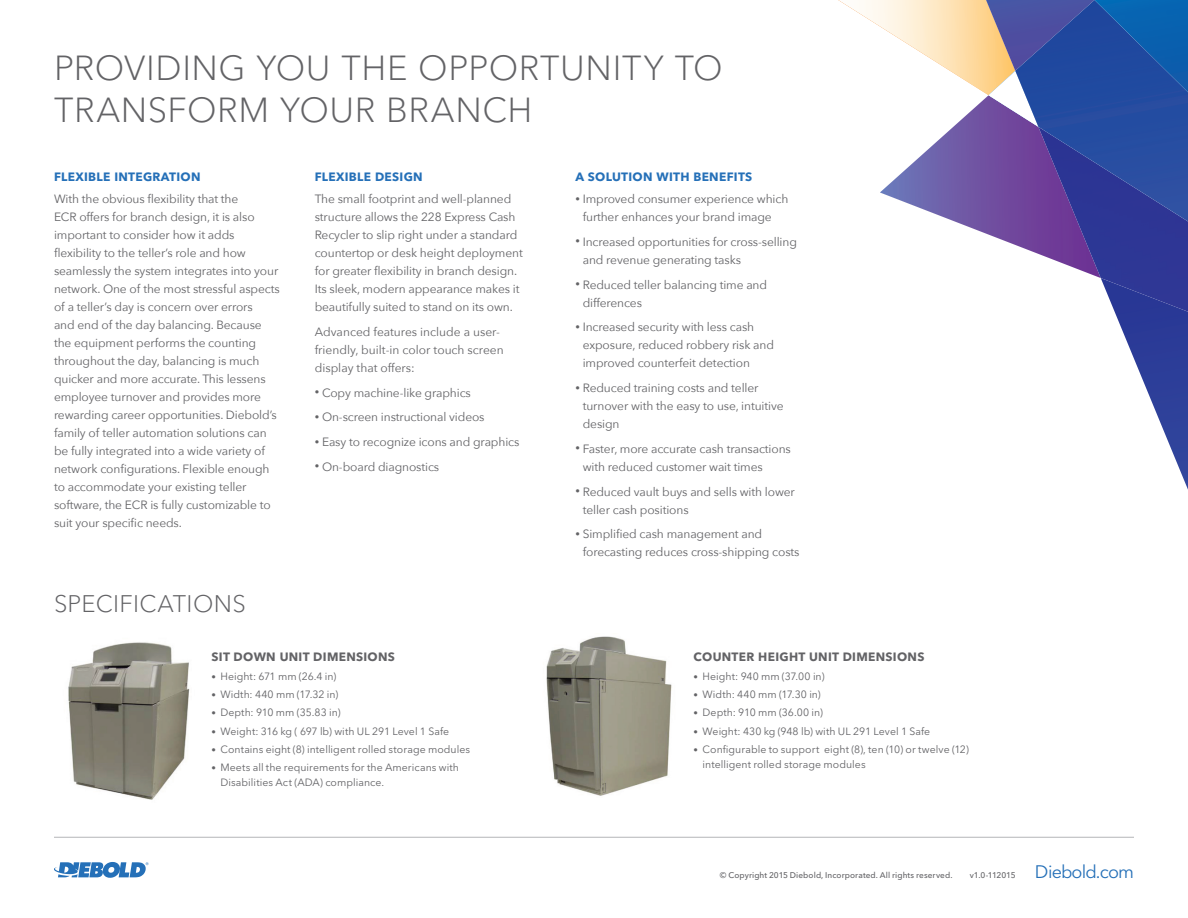
<style>
.page{position:relative;width:1188px;height:918px;background:#fff}
.page>*{position:absolute;margin:0;border:0;box-sizing:border-box;transform-origin:0 0}
.t1{font:300 34.5px/42px "Avenir Next LT Pro";letter-spacing:.015em;color:#636366}
.t2{font:300 23.85px "Avenir Next LT Pro";letter-spacing:.01em;color:#636366}
.t3{font:12px/18px "Avenir Next";letter-spacing:-.01em;color:#636366}
.t4{font:700 12px "Avenir Next LT Pro";letter-spacing:.025em;color:#2570b8}
.t5{font:700 12px "Avenir Next LT Pro";letter-spacing:.025em;color:#636366}
.t6{font:10.5px/15px "Avenir Next LT Pro";letter-spacing:.005em;color:#636366}
.t7{font:500 8.25px "Avenir Next LT Pro";letter-spacing:.01em;color:#636366}
.t8{font:500 8.25px "Avenir Next LT Pro";letter-spacing:-.035em;color:#636366}
.s1{font-size:9px}
.s2{font-weight:400;font-size:18px;color:#2570b8}
</style>
<div class="page">
<hr style="left:54px;top:837px;width:1080px;height:1px;background:#bcbdc0">
<svg style="left:54px;top:862px;width:94px;height:16px"></svg>
<img style="left:68px;top:642px;width:122px;height:158px">
<img style="left:546px;top:636px;width:126px;height:160px">
<svg style="left:838px;top:0;width:350px;height:490px"></svg>
<img style="left:1015px;top:71px;width:23px;height:56px">
<h1 class="t1" style="left:54px;top:47px;width:670px">PROVIDING YOU THE OPPORTUNITY TO<br>TRANSFORM YOUR BRANCH</h1>
<p class="t4" style="left:54px;top:169px;width:148px">FLEXIBLE INTEGRATION</p>
<p class="t3" style="left:54px;top:189px;width:227px">With the obvious flexibility that the<br>ECR offers for branch design, it is also important to consider how it adds flexibility to the teller’s role and how seamlessly the system integrates into your network. One of the most stressful aspects of a teller’s day is concern over errors<br>and end of the day balancing. Because the equipment performs the counting throughout the day, balancing is much quicker and more accurate. This lessens employee turnover and provides more rewarding career opportunities. Diebold’s family of teller automation solutions can be fully integrated into a wide variety of network configurations. Flexible enough to accommodate your existing teller software, the ECR is fully customizable to suit your specific needs.</p>
<p class="t4" style="left:315px;top:169px;width:110px">FLEXIBLE DESIGN</p>
<p class="t3" style="left:315px;top:189px;width:210px">The small footprint and well-planned structure allows the 228 Express Cash Recycler to slip right under a standard countertop or desk height deployment for greater flexibility in branch design.<br>Its sleek, modern appearance makes it beautifully suited to stand on its own.</p>
<p class="t3" style="left:315px;top:322px;width:191px">Advanced features include a user&shy;friendly, built-in color touch screen display that offers:</p>
<p class="t3" style="left:315px;top:383px;width:158px"><span class="s1">•</span> Copy machine-like graphics</p>
<p class="t3" style="left:315px;top:408px;width:171px"><span class="s1">•</span> On-screen instructional videos</p>
<p class="t3" style="left:315px;top:432px;width:206px"><span class="s1">•</span> Easy to recognize icons and graphics</p>
<p class="t3" style="left:315px;top:457px;width:126px"><span class="s1">•</span> On-board diagnostics</p>
<h2 class="t2" style="left:54px;top:589px;width:193px">SPECIFICATIONS</h2>
<p class="t5" style="left:212px;top:649px;width:185px">SIT DOWN UNIT DIMENSIONS</p>
<p class="t6" style="left:212px;top:669px;width:126px"><span class="s1">•</span> Height: 671 mm (26.4 in)</p>
<p class="t6" style="left:212px;top:687px;width:128px"><span class="s1">•</span> Width: 440 mm (17.32 in)</p>
<p class="t6" style="left:212px;top:705px;width:131px"><span class="s1">•</span> Depth: 910 mm (35.83 in)</p>
<p class="t6" style="left:212px;top:723px;width:239px"><span class="s1">•</span> Weight: 316 kg ( 697 lb) with UL 291 Level 1 Safe</p>
<p class="t6" style="left:212px;top:742px;width:260px"><span class="s1">•</span> Contains eight (8) intelligent rolled storage modules</p>
<p class="t6" style="left:220px;top:760px;width:240px;text-indent:-9px"><span class="s1">•</span> Meets all the requirements for the Americans with<br>Disabilities Act (ADA) compliance.</p>
<p class="t4" style="left:575px;top:169px;width:178px">A SOLUTION WITH BENEFITS</p>
<p class="t3" style="left:583px;top:189px;width:207px;text-indent:-7px"><span class="s1">•</span> Improved consumer experience which further enhances your brand image</p>
<p class="t3" style="left:583px;top:232px;width:216px;text-indent:-7px"><span class="s1">•</span> Increased opportunities for cross-selling and revenue generating tasks</p>
<p class="t3" style="left:583px;top:275px;width:186px;text-indent:-7px"><span class="s1">•</span> Reduced teller balancing time and differences</p>
<p class="t3" style="left:583px;top:318px;width:193px;text-indent:-7px"><span class="s1">•</span> Increased security with less cash exposure, reduced robbery risk and improved counterfeit detection</p>
<p class="t3" style="left:583px;top:378px;width:202px;text-indent:-7px"><span class="s1">•</span> Reduced training costs and teller turnover with the easy to use, intuitive design</p>
<p class="t3" style="left:583px;top:439px;width:210px;text-indent:-7px"><span class="s1">•</span> Faster, more accurate cash transactions with reduced customer wait times</p>
<p class="t3" style="left:583px;top:482px;width:214px;text-indent:-7px"><span class="s1">•</span> Reduced vault buys and sells with lower teller cash positions</p>
<p class="t3" style="left:583px;top:525px;width:218px;text-indent:-7px"><span class="s1">•</span> Simplified cash management and forecasting reduces cross-shipping costs</p>
<p class="t5" style="left:694px;top:649px;width:232px">COUNTER HEIGHT UNIT DIMENSIONS</p>
<p class="t6" style="left:694px;top:669px;width:132px"><span class="s1">•</span> Height: 940 mm (37.00 in)</p>
<p class="t6" style="left:694px;top:687px;width:129px"><span class="s1">•</span> Width: 440 mm (17.30 in)</p>
<p class="t6" style="left:694px;top:705px;width:131px"><span class="s1">•</span> Depth: 910 mm (36.00 in)</p>
<p class="t6" style="left:694px;top:723px;width:238px"><span class="s1">•</span> Weight: 430 kg (948 lb) with UL 291 Level 1 Safe</p>
<p class="t6" style="left:703px;top:742px;width:268px;text-indent:-9px"><span class="s1">•</span> Configurable to support eight (8), ten (10) or twelve (12) intelligent rolled storage modules</p>
<p class="t7" style="left:720px;top:870px;width:234px">© Copyright 2015 Diebold, Incorporated. All rights reserved.</p>
<p class="t8" style="left:970px;top:870px;width:166px">v1.0-112015 <span class="s2">Diebold.com</span></p>
</div>
